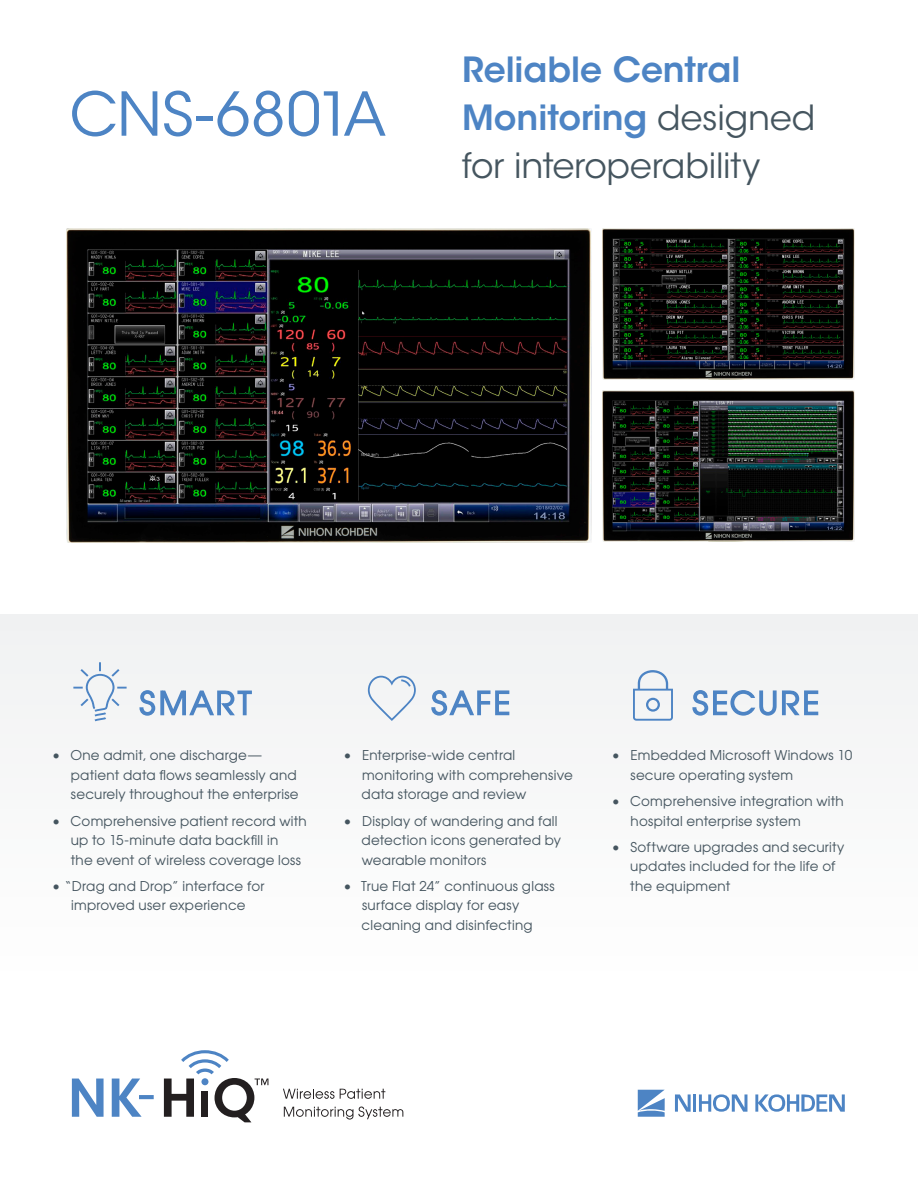
<style>
.page{position:relative;width:918px;height:1188px;background:#fff}
.page>*{position:absolute;margin:0;border:0;box-sizing:border-box;transform-origin:0 0}
.Large_Headline_Copy{font:60px "ITC Avant Garde Std";letter-spacing:-.005em;color:#4d84c4}
.t1{font:600 51.6px "ITC Avant Garde Std";color:#4d84c4}
.Large_Headline_Copy-2{font:34.5px/48px "ITC Avant Garde Std";letter-spacing:-.005em;color:#45555f}
.t2{font:13.5px/19.5px "Avant Garde";letter-spacing:.015em;color:#45555f}
.s1{font-weight:600;color:#4d84c4}
.s2{color:#231f20}
.s3{font-size:51.3px;color:#231f20}
</style>
<div class="page">
<svg style="left:675px;top:1094px;width:16px;height:18px"></svg>
<hr style="left:693px;top:1094px;width:3px;height:18px;background:#4d84c4">
<svg style="left:638px;top:1090px;width:27px;height:27px"></svg>
<svg style="left:699px;top:1094px;width:48px;height:18px"></svg>
<svg style="left:755px;top:1094px;width:90px;height:18px"></svg>
<img style="left:66px;top:229px;width:525px;height:314px">
<img style="left:602px;top:229px;width:253px;height:150px">
<img style="left:602px;top:391px;width:253px;height:150px">
<div style="left:0;top:615px;width:918px;height:368px;background:#f7f8f8"></div>
<svg style="left:283px;top:1089px;width:102px;height:10px"></svg>
<svg style="left:284px;top:1107px;width:119px;height:13px"></svg>
<hr style="left:139px;top:1095px;width:15px;height:4px;background:#4d84c4">
<svg style="left:235px;top:1110px;width:16px;height:12px"></svg>
<svg style="left:255px;top:1079px;width:13px;height:6px"></svg>
<div style="left:202px;top:1091px;width:6px;height:26px;background:#231f20"></div>
<div style="left:201px;top:1078px;width:7px;height:7px;background:#4d84c4;border-radius:50%"></div>
<svg style="left:181px;top:1050px;width:48px;height:25px"></svg>
<svg style="left:139px;top:690px;width:113px;height:26px"></svg>
<svg style="left:73px;top:662px;width:54px;height:59px"></svg>
<svg style="left:368px;top:676px;width:48px;height:45px"></svg>
<svg style="left:431px;top:690px;width:79px;height:26px"></svg>
<svg style="left:633px;top:670px;width:40px;height:51px"></svg>
<div style="left:646px;top:698px;width:14px;height:14px;border:2px solid #4d84c4;border-radius:50%"></div>
<svg style="left:692px;top:690px;width:127px;height:26px"></svg>
<p class="Large_Headline_Copy" style="left:70px;top:78px;width:318px">CNS-6801A</p>
<p class="Large_Headline_Copy-2" style="left:462px;top:46px;width:355px"><span class="s1">Reliable Central<br>Monitoring</span> designed for interoperability</p>
<p class="t2" style="left:71px;top:745px;width:229px;text-indent:-19px">• One admit, one discharge— patient data flows seamlessly and securely throughout the enterprise</p>
<p class="t2" style="left:71px;top:811px;width:237px;text-indent:-18px">• Comprehensive patient record with up to 15-minute data backfill in<br>the event of wireless coverage loss</p>
<p class="t2" style="left:52px;top:876px;width:214px;text-align:center">• “Drag and Drop” interface for improved user experience</p>
<p class="t2" style="left:362px;top:745px;width:213px;text-indent:-18px">• Enterprise-wide central monitoring with comprehensive data storage and review</p>
<p class="t2" style="left:362px;top:811px;width:201px;text-indent:-18px">• Display of wandering and fall detection icons generated by wearable monitors</p>
<p class="t2" style="left:362px;top:876px;width:195px;text-indent:-18px">• True Flat 24” continuous glass surface display for easy cleaning and disinfecting</p>
<p class="t2" style="left:631px;top:745px;width:223px;text-indent:-19px">• Embedded Microsoft Windows 10 secure operating system</p>
<p class="t2" style="left:631px;top:791px;width:215px;text-indent:-19px">• Comprehensive integration with hospital enterprise system</p>
<p class="t2" style="left:630px;top:837px;width:216px;text-indent:-18px">• Software upgrades and security updates included for the life of the equipment</p>
<h2 class="t1" style="left:68px;top:1065px;width:190px">NK<span class="s2">H</span><span class="s3">O</span></h2>
</div>
